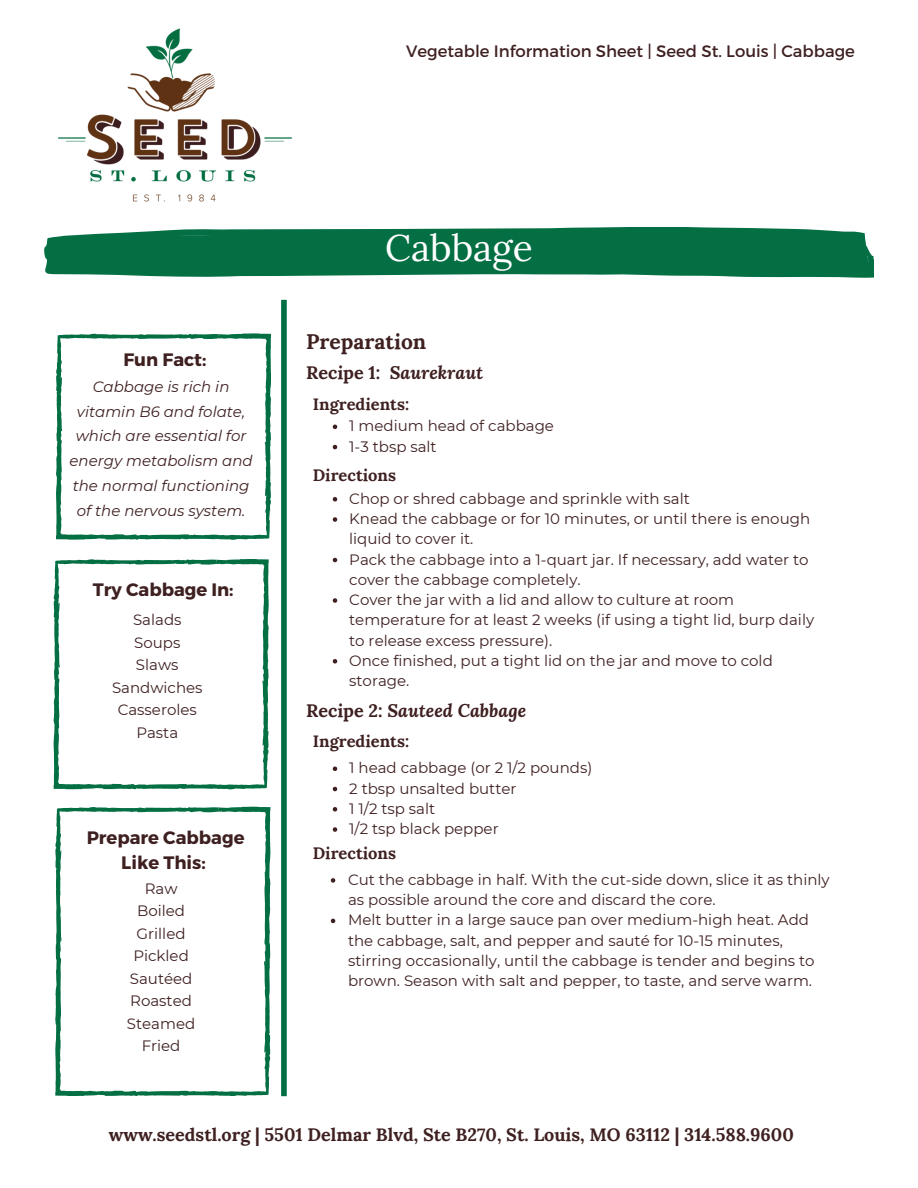
<style>
.page{position:relative;width:918px;height:1188px;background:#fff}
.page>*{position:absolute;margin:0;border:0;box-sizing:border-box;transform-origin:0 0}
.t1{font:37.05px "Lora";color:#fff}
.t2{font:700 21px "Lora";color:#3f2021}
.t3{font:700 18px "Lora";color:#3f2021}
.t4{font:700 18px/24.8px "Montserrat";color:#3f2021;text-align:center}
.t5{font:italic 700 18px "Lora";color:#3f2021}
.t6{font:16.5px "Montserrat";color:#3f2021}
.t7{font:700 16.5px "Lora";color:#3f2021}
.t8{font:15px/20.2px "Montserrat";color:#3f2021}
.t9{font:italic 15px/24.8px "Montserrat";color:#3f2021;text-align:center}
.s1{font-style:normal}
</style>
<div class="page">
<img style="left:58px;top:28px;width:234px;height:174px">
<svg style="left:44px;top:227px;width:830px;height:51px;background:#1f7e57"></svg>
<svg style="left:56px;top:333px;width:215px;height:207px"></svg>
<svg style="left:53px;top:559px;width:216px;height:230px"></svg>
<div style="left:281px;top:300px;width:6px;height:796px;background:#056f44"></div>
<svg style="left:333px;top:425px;width:4px;height:4px"></svg>
<svg style="left:333px;top:445px;width:4px;height:4px"></svg>
<svg style="left:333px;top:497px;width:4px;height:5px"></svg>
<svg style="left:333px;top:517px;width:4px;height:5px"></svg>
<svg style="left:333px;top:558px;width:4px;height:4px"></svg>
<svg style="left:333px;top:598px;width:4px;height:5px"></svg>
<svg style="left:333px;top:659px;width:4px;height:5px"></svg>
<svg style="left:333px;top:767px;width:4px;height:4px"></svg>
<svg style="left:333px;top:787px;width:4px;height:4px"></svg>
<svg style="left:333px;top:807px;width:4px;height:5px"></svg>
<svg style="left:333px;top:827px;width:4px;height:5px"></svg>
<svg style="left:331px;top:878px;width:4px;height:5px"></svg>
<svg style="left:331px;top:919px;width:4px;height:4px"></svg>
<svg style="left:55px;top:807px;width:215px;height:289px"></svg>
<h3 class="t6" style="left:406px;top:41px;width:450px">Vegetable Information Sheet | Seed St. Louis | Cabbage</h3>
<p class="t4" style="left:123px;top:346px;width:85px">Fun Fact:</p>
<p class="t9" style="left:70px;top:374px;width:185px">Cabbage is rich in vitamin B6 and folate, which are essential for energy metabolism and the normal functioning of the nervous system.</p>
<h3 class="t4" style="left:93px;top:576px;width:142px">Try Cabbage In:</h3>
<h3 class="t8" style="left:133px;top:610px;width:50px">Salads</h3>
<p class="t8" style="left:134px;top:632px;width:48px">Soups</p>
<p class="t8" style="left:136px;top:655px;width:44px">Slaws</p>
<p class="t8" style="left:112px;top:677px;width:92px">Sandwiches</p>
<p class="t8" style="left:118px;top:700px;width:81px">Casseroles</p>
<p class="t8" style="left:136px;top:722px;width:43px">Pasta</p>
<h3 class="t4" style="left:87px;top:824px;width:159px">Prepare Cabbage<br>Like This:</h3>
<p class="t8" style="left:145px;top:878px;width:34px">Raw</p>
<p class="t8" style="left:137px;top:901px;width:49px">Boiled</p>
<p class="t8" style="left:137px;top:923px;width:50px">Grilled</p>
<p class="t8" style="left:133px;top:946px;width:57px">Pickled</p>
<h3 class="t8" style="left:130px;top:968px;width:64px">Sautéed</h3>
<p class="t8" style="left:130px;top:991px;width:63px">Roasted</p>
<p class="t8" style="left:127px;top:1013px;width:70px">Steamed</p>
<h3 class="t8" style="left:142px;top:1036px;width:40px">Fried</h3>
<h4 class="t1" style="left:385px;top:224px;width:149px">Cabbage</h4>
<h3 class="t2" style="left:306px;top:328px;width:122px">Preparation</h3>
<p class="t5" style="left:306px;top:360px;width:179px"><span class="s1">Recipe 1:</span> Saurekraut</p>
<p class="t7" style="left:313px;top:393px;width:98px">Ingredients:</p>
<p class="t8" style="left:349px;top:416px;width:206px">1 medium head of cabbage</p>
<p class="t8" style="left:349px;top:436px;width:89px">1-3 tbsp salt</p>
<p class="t7" style="left:313px;top:464px;width:85px">Directions</p>
<p class="t8" style="left:349px;top:488px;width:342px">Chop or shred cabbage and sprinkle with salt</p>
<p class="t8" style="left:349px;top:509px;width:462px">Knead the cabbage or for 10 minutes, or until there is enough liquid to cover it.</p>
<p class="t8" style="left:349px;top:549px;width:461px">Pack the cabbage into a 1-quart jar. If necessary, add water to cover the cabbage completely.</p>
<h2 class="t8" style="left:349px;top:590px;width:466px">Cover the jar with a lid and allow to culture at room temperature for at least 2 weeks (if using a tight lid, burp daily to release excess pressure).</h2>
<h3 class="t8" style="left:349px;top:650px;width:425px">Once finished, put a tight lid on the jar and move to cold storage.</h3>
<h3 class="t5" style="left:306px;top:699px;width:222px"><span class="s1">Recipe 2:</span> Sauteed Cabbage</h3>
<p class="t7" style="left:313px;top:731px;width:98px">Ingredients:</p>
<p class="t8" style="left:349px;top:758px;width:245px">1 head cabbage (or 2 1/2 pounds)</p>
<h3 class="t8" style="left:349px;top:778px;width:169px">2 tbsp unsalted butter</h3>
<p class="t8" style="left:349px;top:798px;width:88px">1 1/2 tsp salt</p>
<p class="t8" style="left:349px;top:819px;width:151px">1/2 tsp black pepper</p>
<p class="t7" style="left:313px;top:842px;width:85px">Directions</p>
<p class="t8" style="left:348px;top:869px;width:483px">Cut the cabbage in half. With the cut-side down, slice it as thinly as possible around the core and discard the core.</p>
<p class="t8" style="left:348px;top:910px;width:468px">Melt butter in a large sauce pan over medium-high heat. Add the cabbage, salt, and pepper and sauté for 10-15 minutes, stirring occasionally, until the cabbage is tender and begins to brown. Season with salt and pepper, to taste, and serve warm.</p>
<h1 class="t3" style="left:109px;top:1123px;width:686px">www.seedstl.org | 5501 Delmar Blvd, Ste B270, St. Louis, MO 63112 | 314.588.9600</h1>
</div>
